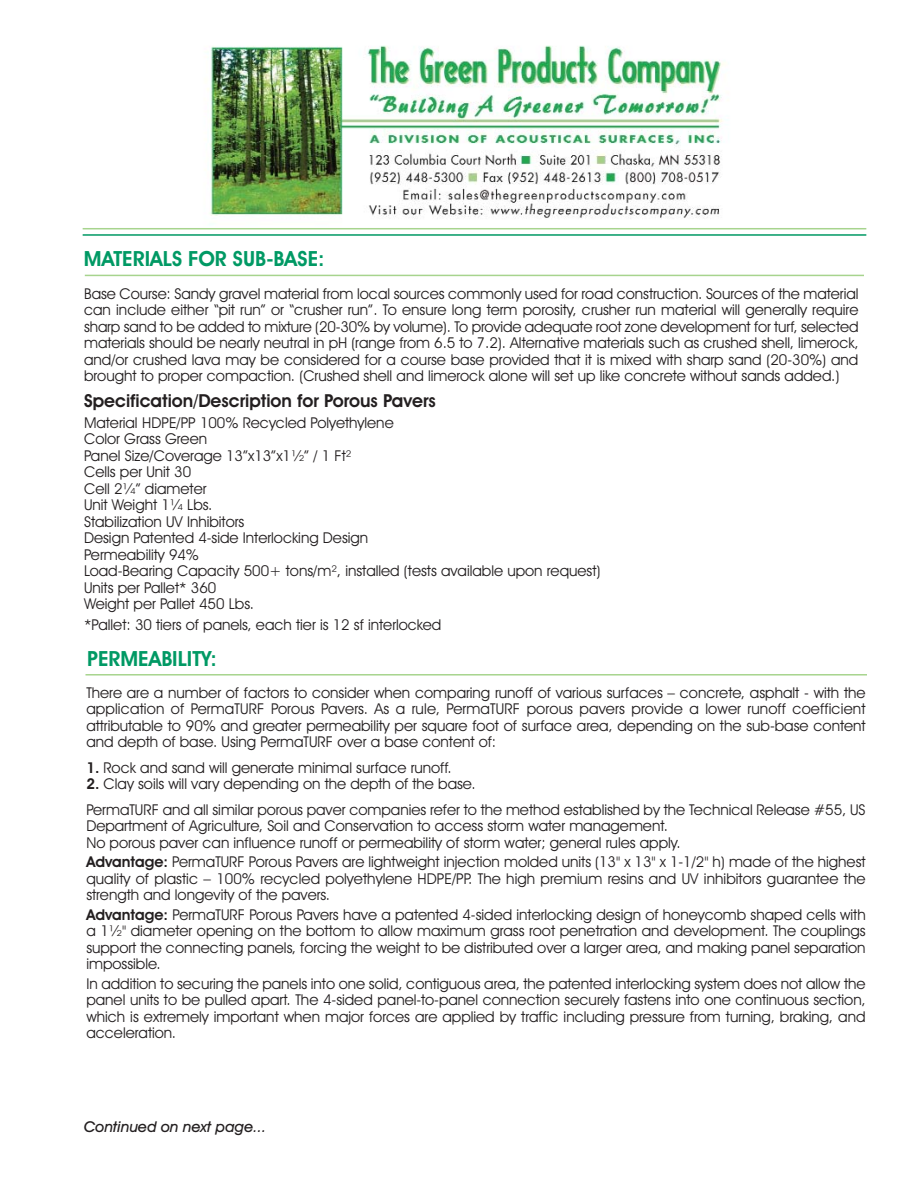
<style>
.page{position:relative;width:918px;height:1188px;background:#fff}
.page>*{position:absolute;margin:0;border:0;box-sizing:border-box;transform-origin:0 0}
.t1{font:600 21px "Avant Garde IT Cby BT";color:#009964}
.t2{font:600 18px "Avant Garde IT Cby BT";color:#231f20}
.t3{font:15px/16.5px "Avant Garde IT Cby BT";color:#231f20;text-align:justify}
.t4{font:italic 500 15px "Avant Garde IT Cby BT";color:#231f20}
.s1{font-weight:600}
</style>
<div class="page">
<img style="left:207px;top:45px;width:518px;height:174px">
<hr style="left:85px;top:275px;width:779px;height:1px;background:#a7d48e">
<hr style="left:85px;top:674px;width:782px;height:2px;background:#a7d48e">
<hr style="left:83px;top:228px;width:783px;height:1px;background:#a7d48e">
<hr style="left:83px;top:234px;width:783px;height:2px;background:#009964">
<h1 class="t1" style="left:84px;top:251px;width:242px">MATERIALS FOR SUB-BASE:</h1>
<p class="t3" style="left:84px;top:287px;width:776px">Base Course: Sandy gravel material from local sources commonly used for road construction. Sources of the material can include either “pit run” or “crusher run”. To ensure long term porosity, crusher run material will generally require sharp sand to be added to mixture (20-30% by volume). To provide adequate root zone development for turf, selected materials should be nearly neutral in pH (range from 6.5 to 7.2). Alternative materials such as crushed shell, limerock, and/or crushed lava may be considered for a course base provided that it is mixed with sharp sand (20-30%) and brought to proper compaction. (Crushed shell and limerock alone will set up like concrete without sands added.)</p>
<p class="t2" style="left:84px;top:394px;width:353px">Specification/Description for Porous Pavers</p>
<p class="t3" style="left:84px;top:416px;width:518px;text-align:left">Material HDPE/PP 100% Recycled Polyethylene<br>Color Grass Green<br>Panel Size/Coverage 13”x13”x1½” / 1 Ft²<br>Cells per Unit 30<br>Cell 2¼” diameter<br>Unit Weight 1¼ Lbs.<br>Stabilization UV Inhibitors<br>Design Patented 4-side Interlocking Design<br>Permeability 94%<br>Load-Bearing Capacity 500+ tons/m², installed (tests available upon request)<br>Units per Pallet* 360<br>Weight per Pallet 450 Lbs.</p>
<p class="t3" style="left:84px;top:618px;width:359px">*Pallet: 30 tiers of panels, each tier is 12 sf interlocked</p>
<h1 class="t1" style="left:87px;top:651px;width:131px">PERMEABILITY:</h1>
<p class="t3" style="left:86px;top:686px;width:781px">There are a number of factors to consider when comparing runoff of various surfaces – concrete, asphalt - with the application of PermaTURF Porous Pavers. As a rule, PermaTURF porous pavers provide a lower runoff coefficient attributable to 90% and greater permeability per square foot of surface area, depending on the sub-base content and depth of base. Using PermaTURF over a base content of:</p>
<p class="t3" style="left:86px;top:761px;width:367px"><span class="s1">1.</span> Rock and sand will generate minimal surface runoff.</p>
<p class="t3" style="left:86px;top:773px;width:781px;line-height:25.5px"><span class="s1">2.</span> Clay soils will vary depending on the depth of the base.<br>PermaTURF and all similar porous paver companies refer to the method established by the Technical Release #55, US</p>
<p class="t3" style="left:86px;top:819px;width:596px">Department of Agriculture, Soil and Conservation to access storm water management.<br>No porous paver can influence runoff or permeability of storm water; general rules apply.</p>
<p class="t3" style="left:86px;top:855px;width:781px"><span class="s1">Advantage:</span> PermaTURF Porous Pavers are lightweight injection molded units (13" x 13" x 1-1/2" h) made of the highest quality of plastic – 100% recycled polyethylene HDPE/PP. The high premium resins and UV inhibitors guarantee the strength and longevity of the pavers.</p>
<p class="t3" style="left:86px;top:908px;width:781px"><span class="s1">Advantage:</span> PermaTURF Porous Pavers have a patented 4-sided interlocking design of honeycomb shaped cells with a 1½" diameter opening on the bottom to allow maximum grass root penetration and development. The couplings support the connecting panels, forcing the weight to be distributed over a larger area, and making panel separation impossible.</p>
<p class="t3" style="left:86px;top:977px;width:781px">In addition to securing the panels into one solid, contiguous area, the patented interlocking system does not allow the panel units to be pulled apart. The 4-sided panel-to-panel connection securely fastens into one continuous section, which is extremely important when major forces are applied by traffic including pressure from turning, braking, and acceleration.</p>
<p class="t4" style="left:84px;top:1121px;width:184px">Continued on next page...</p>
</div>
